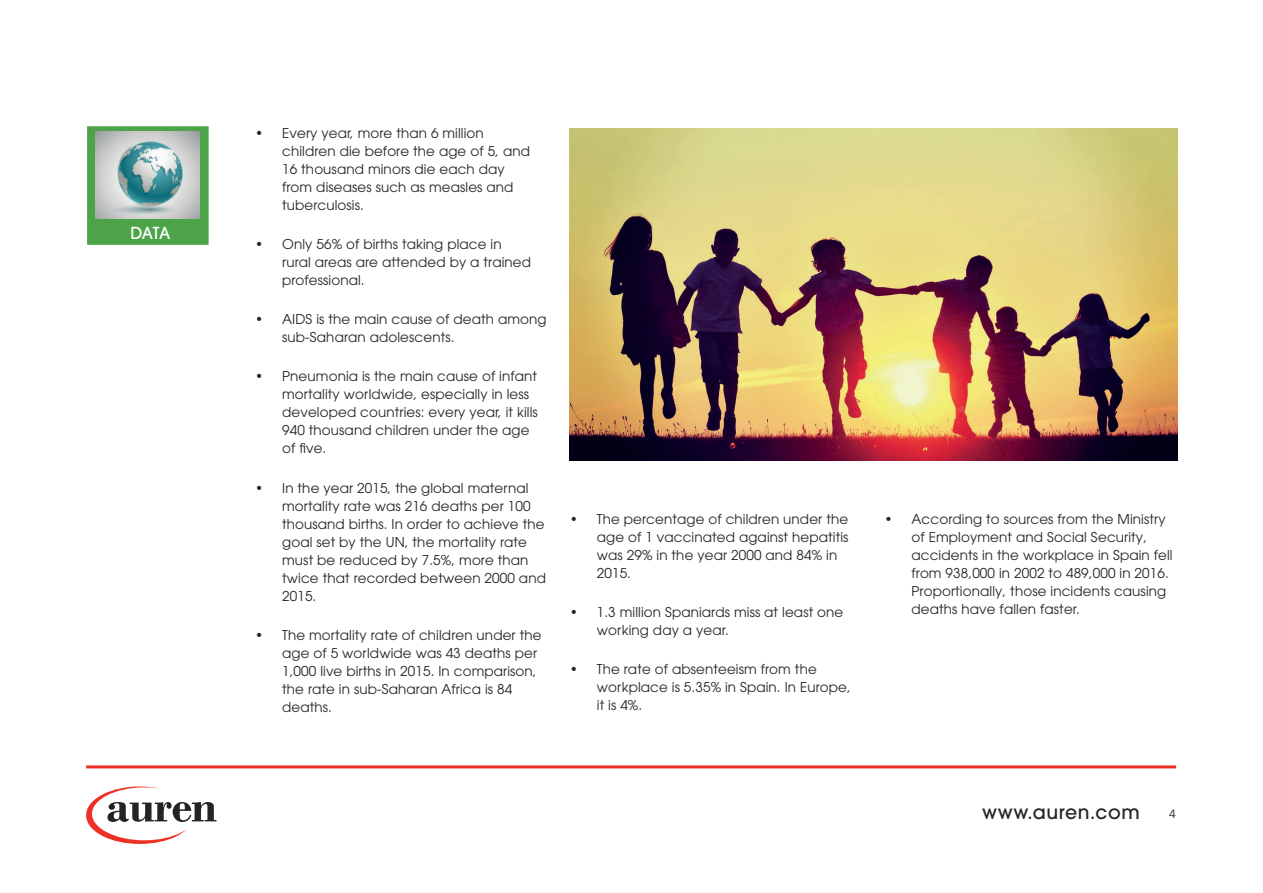
<style>
.page{position:relative;width:1263px;height:893px;background:#fff}
.page>*{position:absolute;margin:0;border:0;box-sizing:border-box;transform-origin:0 0}
.t1{font:500 18.9px "ITC Avant Garde Pro";letter-spacing:.03em;color:#262324}
.t2{font:500 16.5px "ITC Avant Garde Pro";color:#fff}
.t3{font:13.5px/18px "ITC Avant Garde Pro";letter-spacing:.01em;color:#262324}
.t4{font:13.5px "Calibri";color:#414243}
</style>
<div class="page">
<hr style="left:86px;top:765px;width:1090px;height:3px;background:#ec3125">
<svg style="left:86px;top:786px;width:130px;height:58px"></svg>
<div style="left:86px;top:125px;width:124px;height:121px;background:#4da448;border:2px solid #fff"></div>
<img style="left:96px;top:132px;width:104px;height:86px">
<img style="left:570px;top:129px;width:608px;height:332px">
<p class="t2" style="left:131px;top:222px;width:41px">DATA</p>
<p class="t3" style="left:282px;top:123px;width:249px;text-indent:-27px">• Every year, more than 6 million children die before the age of 5, and<br>16 thousand minors die each day from diseases such as measles and tuberculosis.</p>
<p class="t3" style="left:282px;top:235px;width:250px;text-indent:-27px">• Only 56% of births taking place in rural areas are attended by a trained professional.</p>
<p class="t3" style="left:282px;top:310px;width:266px;text-indent:-27px">• AIDS is the main cause of death among sub-Saharan adolescents.</p>
<p class="t3" style="left:282px;top:367px;width:257px;text-indent:-27px">• Pneumonia is the main cause of infant mortality worldwide, especially in less developed countries: every year, it kills 940 thousand children under the age of five.</p>
<p class="t3" style="left:282px;top:478px;width:265px;text-indent:-27px">• In the year 2015, the global maternal mortality rate was 216 deaths per 100 thousand births. In order to achieve the goal set by the UN, the mortality rate must be reduced by 7.5%, more than twice that recorded between 2000 and<br>2015.</p>
<p class="t3" style="left:282px;top:626px;width:261px;text-indent:-27px">• The mortality rate of children under the age of 5 worldwide was 43 deaths per<br>1,000 live births in 2015. In comparison, the rate in sub-Saharan Africa is 84 deaths.</p>
<p class="t3" style="left:597px;top:510px;width:253px;text-indent:-27px">• The percentage of children under the age of 1 vaccinated against hepatitis was 29% in the year 2000 and 84% in<br>2015.</p>
<p class="t3" style="left:597px;top:603px;width:248px;text-indent:-27px">• 1.3 million Spaniards miss at least one working day a year.</p>
<p class="t3" style="left:597px;top:660px;width:256px;text-indent:-27px">• The rate of absenteeism from the workplace is 5.35% in Spain. In Europe, it is 4%.</p>
<p class="t3" style="left:911px;top:510px;width:263px;text-indent:-27px">• According to sources from the Ministry of Employment and Social Security, accidents in the workplace in Spain fell from 938,000 in 2002 to 489,000 in 2016.<br>Proportionally, those incidents causing deaths have fallen faster.</p>
<h1 class="t1" style="left:982px;top:800px;width:159px">www.auren.com</h1>
<p class="t4" style="left:1169px;top:804px;width:8px">4</p>
</div>
